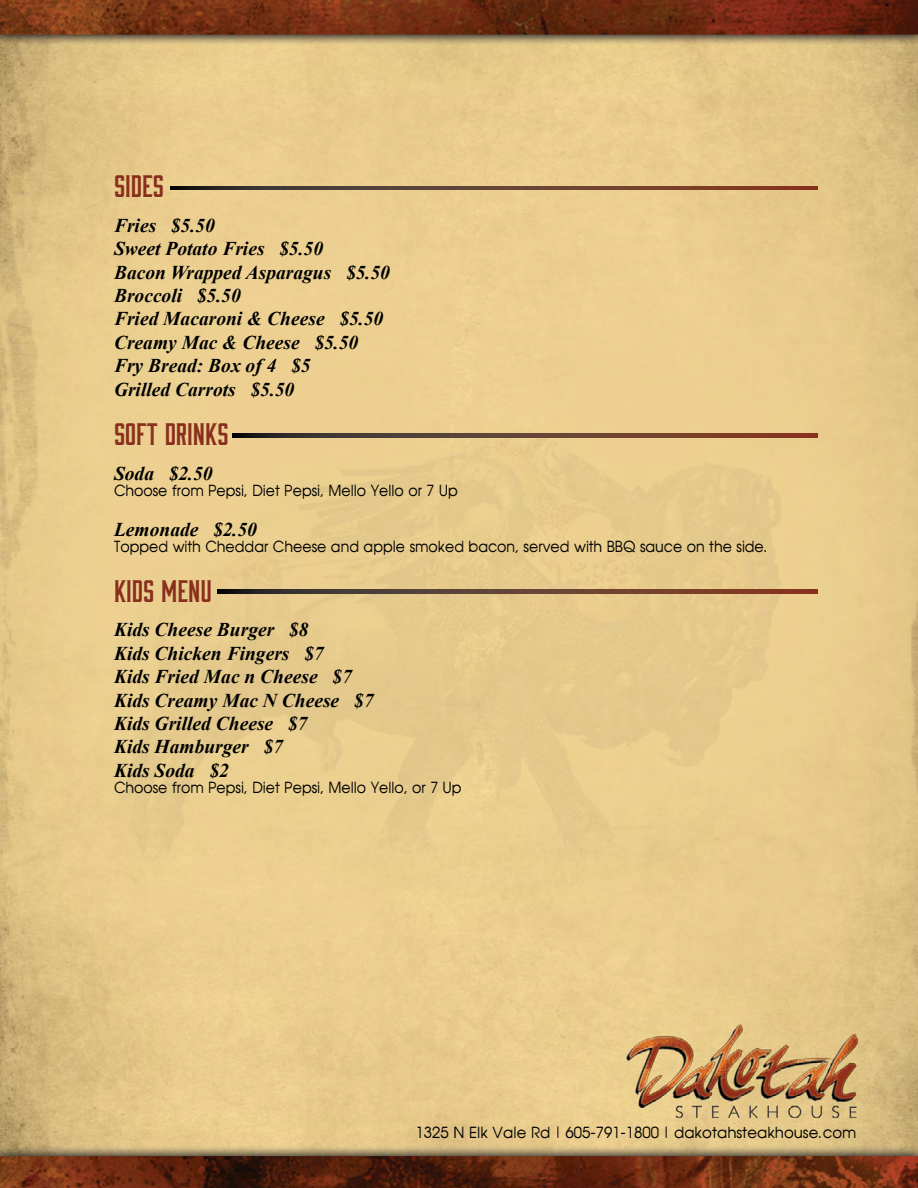
<style>
.page{position:relative;width:918px;height:1188px;background:#fff}
.page>*{position:absolute;margin:0;border:0;box-sizing:border-box;transform-origin:0 0}
.t1{font:31.5px "Moonshiner";color:#8a2f1d;scale:1.08 1}
.t2{font:italic 700 19.5px/23.4px "Times New Roman";color:#000}
.t3{font:15px "Avante";color:#000;scale:.95 1}
.t4{font:15px "Avante";color:#000}
</style>
<div class="page">
<img style="left:0;top:0;width:918px;height:1188px">
<svg style="left:170px;top:186px;width:648px;height:4px;background:#5d3a2e"></svg>
<svg style="left:232px;top:434px;width:586px;height:3px;background:#5d3a2e"></svg>
<svg style="left:217px;top:590px;width:601px;height:3px;background:#5d3a2e"></svg>
<h1 class="t1" style="left:114px;top:169px;width:48px">SIDES</h1>
<p class="t2" style="left:114px;top:213px;width:277px">Fries $5.50<br>Sweet Potato Fries $5.50<br>Bacon Wrapped Asparagus $5.50<br>Broccoli $5.50<br>Fried Macaroni &amp; Cheese $5.50<br>Creamy Mac &amp; Cheese $5.50<br>Fry Bread: Box of 4 $5<br>Grilled Carrots $5.50</p>
<h1 class="t1" style="left:114px;top:417px;width:108px">SOFT DRINKS</h1>
<p class="t2" style="left:114px;top:461px;width:100px">Soda $2.50</p>
<p class="t3" style="left:114px;top:481px;width:363px">Choose from Pepsi, Diet Pepsi, Mello Yello or 7 Up</p>
<p class="t2" style="left:114px;top:517px;width:144px">Lemonade $2.50</p>
<p class="t3" style="left:114px;top:538px;width:690px">Topped with Cheddar Cheese and apple smoked bacon, served with BBQ sauce on the side.</p>
<h1 class="t1" style="left:114px;top:573px;width:92px">KIDS MENU</h1>
<p class="t2" style="left:114px;top:618px;width:261px">Kids Cheese Burger $8<br>Kids Chicken Fingers $7<br>Kids Fried Mac n Cheese $7<br>Kids Creamy Mac N Cheese $7<br>Kids Grilled Cheese $7<br>Kids Hamburger $7<br>Kids Soda $2</p>
<p class="t3" style="left:114px;top:779px;width:368px">Choose from Pepsi, Diet Pepsi, Mello Yello, or 7 Up</p>
<p class="t4" style="left:416px;top:1123px;width:442px">1325 N Elk Vale Rd | 605-791-1800 | dakotahsteakhouse.com</p>
</div>
